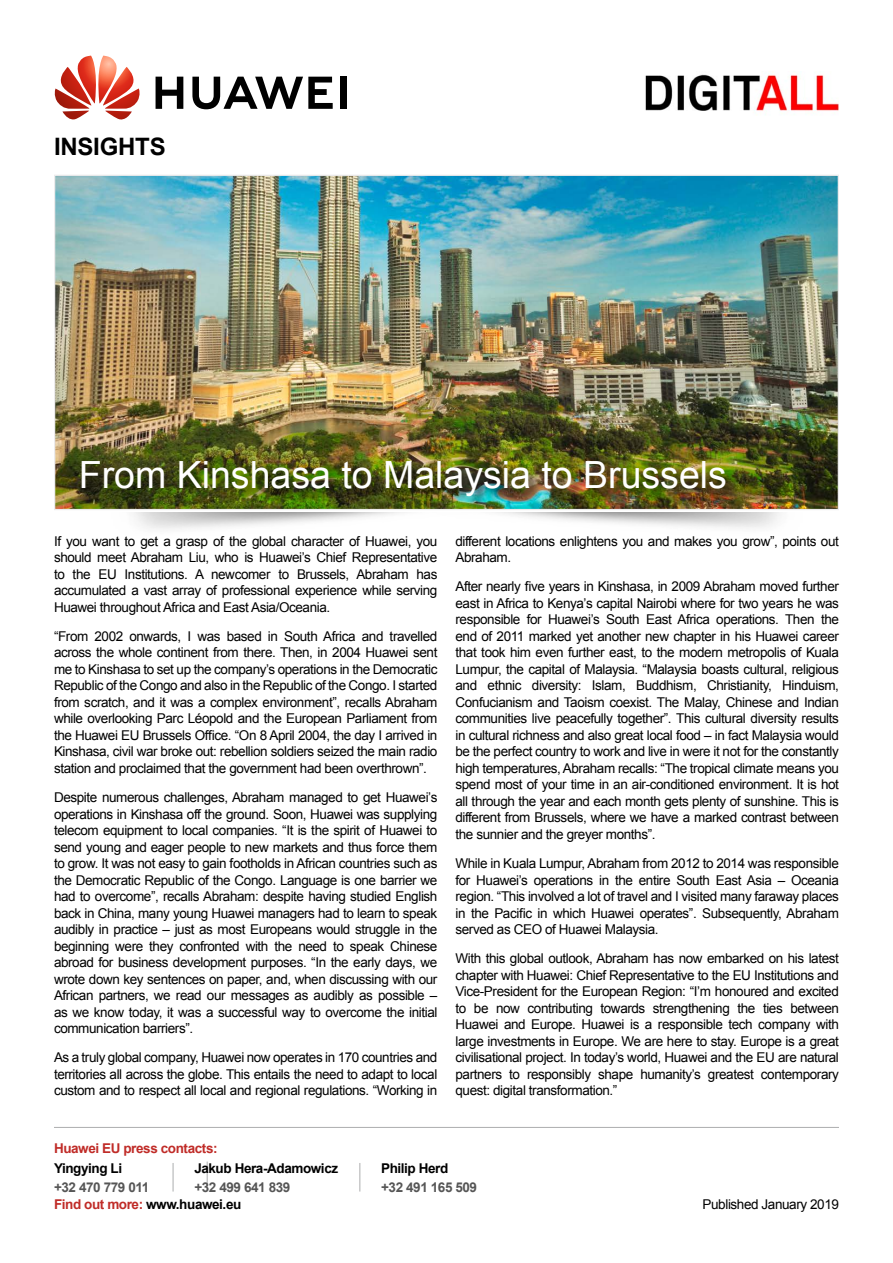
<style>
.page{position:relative;width:893px;height:1263px;background:#fff}
.page>*{position:absolute;margin:0;border:0;box-sizing:border-box;transform-origin:0 0}
.Title_1{font:37.5px "Arial";color:#fff}
.t1{font:700 24px "Arial";letter-spacing:-.01em;color:#000}
.Body{font:13.5px/16.5px "Arial";letter-spacing:-.03em;color:#000;text-align:justify}
.Gras_body{font:700 13.5px "Arial";letter-spacing:-.03em;color:#000}
.Gras_body-2{font:700 13.5px "Arial";letter-spacing:-.03em;color:#565656}
.Gras_body-3{font:700 13.5px "Arial";letter-spacing:-.03em;color:#c02c28}
.Gras_body-4{font:13.5px "Arial";letter-spacing:-.03em;color:#000}
.s1{color:#c02c28}
</style>
<div class="page">
<svg style="left:54px;top:56px;width:86px;height:64px"></svg>
<svg style="left:156px;top:77px;width:27px;height:32px"></svg>
<div style="left:340px;top:77px;width:7px;height:32px;background:#000"></div>
<svg style="left:192px;top:77px;width:141px;height:32px"></svg>
<img style="left:645px;top:73px;width:194px;height:38px">
<hr style="left:54px;top:1127px;width:785px;height:1px;background:#b1b2b3">
<img style="left:56px;top:177px;width:781px;height:331px">
<div style="left:79px;top:459px;width:660px;height:51px;background:#000;opacity:.75"></div>
<svg style="left:207px;top:1161px;width:1px;height:29px"></svg>
<svg style="left:173px;top:1163px;width:1px;height:28px"></svg>
<svg style="left:359px;top:1163px;width:1px;height:28px"></svg>
<p class="t1" style="left:54px;top:131px;width:113px">INSIGHTS</p>
<p class="Title_1" style="left:79px;top:451px;width:650px">From Kinshasa to Malaysia to Brussels</p>
<p class="Body" style="left:54px;top:533px;width:385px">If you want to get a grasp of the global character of Huawei, you should meet Abraham Liu, who is Huawei’s Chief Representative to the EU Institutions. A newcomer to Brussels, Abraham has accumulated a vast array of professional experience while serving Huawei throughout Africa and East Asia/Oceania.</p>
<p class="Body" style="left:54px;top:628px;width:385px">“From 2002 onwards, I was based in South Africa and travelled across the whole continent from there. Then, in 2004 Huawei sent me to Kinshasa to set up the company’s operations in the Democratic Republic of the Congo and also in the Republic of the Congo. I started from scratch, and it was a complex environment”, recalls Abraham while overlooking Parc Léopold and the European Parliament from the Huawei EU Brussels Office. “On 8 April 2004, the day I arrived in Kinshasa, civil war broke out: rebellion soldiers seized the main radio station and proclaimed that the government had been overthrown”.</p>
<p class="Body" style="left:54px;top:789px;width:385px">Despite numerous challenges, Abraham managed to get Huawei’s operations in Kinshasa off the ground. Soon, Huawei was supplying telecom equipment to local companies. “It is the spirit of Huawei to send young and eager people to new markets and thus force them to grow. It was not easy to gain footholds in African countries such as the Democratic Republic of the Congo. Language is one barrier we had to overcome”, recalls Abraham: despite having studied English back in China, many young Huawei managers had to learn to speak audibly in practice – just as most Europeans would struggle in the beginning were they confronted with the need to speak Chinese abroad for business development purposes. “In the early days, we wrote down key sentences on paper, and, when discussing with our African partners, we read our messages as audibly as possible – as we know today, it was a successful way to overcome the initial communication barriers”.</p>
<p class="Body" style="left:54px;top:1049px;width:385px">As a truly global company, Huawei now operates in 170 countries and territories all across the globe. This entails the need to adapt to local custom and to respect all local and regional regulations. “Working in</p>
<p class="Body" style="left:455px;top:533px;width:385px">different locations enlightens you and makes you grow”, points out<br>Abraham.</p>
<p class="Body" style="left:455px;top:578px;width:385px">After nearly five years in Kinshasa, in 2009 Abraham moved further east in Africa to Kenya’s capital Nairobi where for two years he was responsible for Huawei’s South East Africa operations. Then the end of 2011 marked yet another new chapter in his Huawei career that took him even further east, to the modern metropolis of Kuala Lumpur, the capital of Malaysia. “Malaysia boasts cultural, religious and ethnic diversity: Islam, Buddhism, Christianity, Hinduism, Confucianism and Taoism coexist. The Malay, Chinese and Indian communities live peacefully together”. This cultural diversity results in cultural richness and also great local food – in fact Malaysia would be the perfect country to work and live in were it not for the constantly high temperatures, Abraham recalls: “The tropical climate means you spend most of your time in an air-conditioned environment. It is hot all through the year and each month gets plenty of sunshine. This is different from Brussels, where we have a marked contrast between the sunnier and the greyer months”.</p>
<p class="Body" style="left:455px;top:855px;width:385px">While in Kuala Lumpur, Abraham from 2012 to 2014 was responsible for Huawei’s operations in the entire South East Asia – Oceania region. “This involved a lot of travel and I visited many faraway places in the Pacific in which Huawei operates”. Subsequently, Abraham served as CEO of Huawei Malaysia.</p>
<p class="Body" style="left:455px;top:950px;width:385px">With this global outlook, Abraham has now embarked on his latest chapter with Huawei: Chief Representative to the EU Institutions and Vice-President for the European Region: “I’m honoured and excited to be now contributing towards strengthening the ties between Huawei and Europe. Huawei is a responsible tech company with large investments in Europe. We are here to stay. Europe is a great civilisational project. In today’s world, Huawei and the EU are natural partners to responsibly shape humanity’s greatest contemporary quest: digital transformation.”</p>
<p class="Gras_body-3" style="left:54px;top:1139px;width:165px">Huawei EU press contacts:</p>
<p class="Gras_body" style="left:54px;top:1159px;width:70px">Yingying Li</p>
<p class="Gras_body-2" style="left:54px;top:1178px;width:97px">+32 470 779 011</p>
<p class="Gras_body" style="left:194px;top:1159px;width:145px">Jakub Hera-Adamowicz</p>
<p class="Gras_body-2" style="left:194px;top:1178px;width:98px">+32 499 641 839</p>
<p class="Gras_body" style="left:54px;top:1195px;width:189px"><span class="s1">Find out more:</span> www.huawei.eu</p>
<p class="Gras_body" style="left:381px;top:1159px;width:69px">Philip Herd</p>
<p class="Gras_body-2" style="left:381px;top:1178px;width:98px">+32 491 165 509</p>
<p class="Gras_body-4" style="left:703px;top:1195px;width:138px">Published January 2019</p>
</div>
